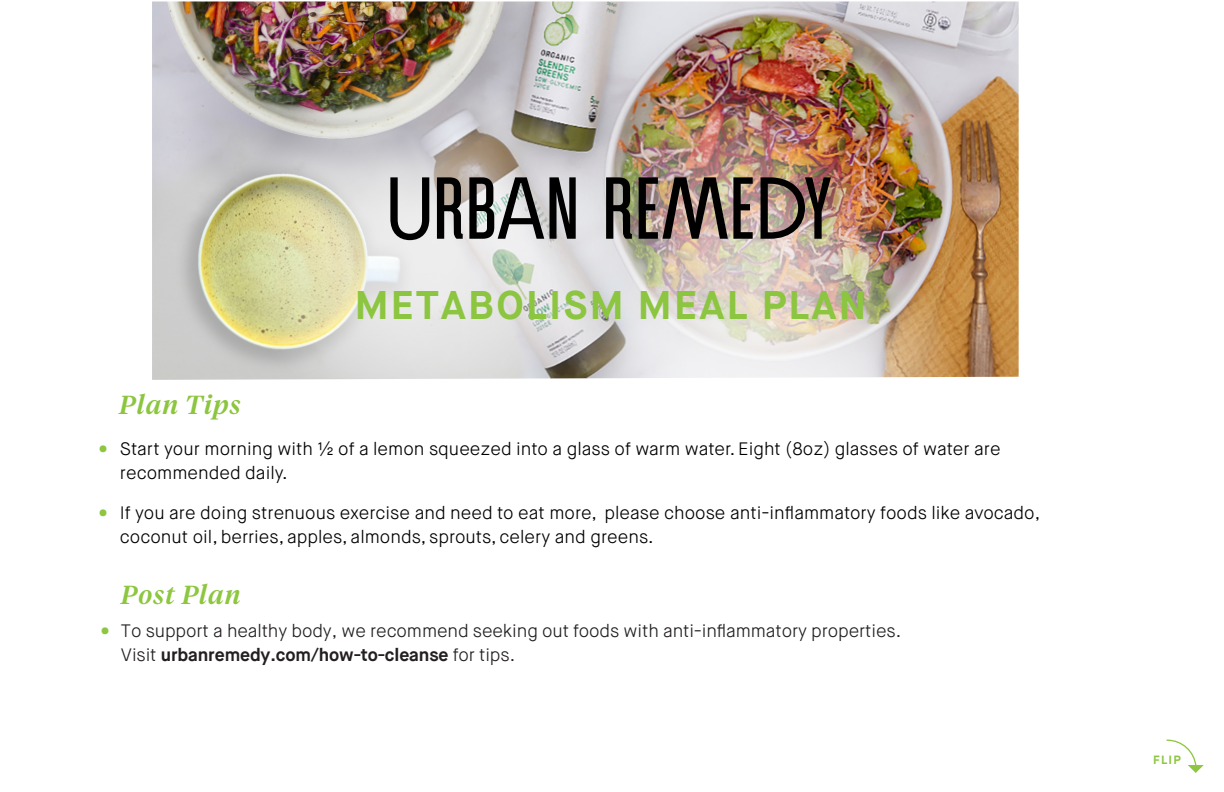
<style>
.page{position:relative;width:1224px;height:792px;background:#fff}
.page>*{position:absolute;margin:0;border:0;box-sizing:border-box;transform-origin:0 0}
.t1{font:700 40px "Maison Neue";letter-spacing:.055em;color:#8cc53f}
.t2{font:700 28px "Maison Neue";color:#8dc63f}
.t3{font:italic 500 26px "Tiempos Headline";letter-spacing:.045em;color:#8cc53f}
.t4{font:italic 500 26px "Tiempos Headline";letter-spacing:.045em;color:#8dc63f}
.t5{font:300 18px/24px "Maison Neue";color:#000}
.t6{font:300 18px/24px "Maison Neue";letter-spacing:-.01em;color:#231f20}
.t7{font:700 12px "Maison Neue";color:#8dc63f}
.s1{font-weight:700}
</style>
<div class="page">
<img style="left:152px;top:1px;width:867px;height:379px">
<img style="left:232px;top:58px;width:382px;height:387px;border-radius:50%">
<img style="left:531px;top:69px;width:382px;height:387px;border-radius:50%">
<img style="left:584px;top:191px;width:382px;height:387px;border-radius:50%">
<svg style="left:390px;top:177px;width:39px;height:63px;background:#8c8c8d"></svg>
<svg style="left:437px;top:177px;width:26px;height:62px;background:#54514e"></svg>
<svg style="left:469px;top:177px;width:107px;height:62px;background:#737374"></svg>
<svg style="left:606px;top:177px;width:26px;height:62px;background:#474740"></svg>
<img style="left:639px;top:177px;width:114px;height:62px">
<img style="left:761px;top:177px;width:70px;height:62px">
<svg style="left:1166px;top:739px;width:38px;height:34px"></svg>
<h1 class="t1" style="left:355px;top:279px;width:513px">METABOLISM MEAL PLAN</h1>
<h2 class="t2" style="left:99px;top:431px;width:11px">•</h2>
<h2 class="t2" style="left:99px;top:495px;width:11px">•</h2>
<h3 class="t3" style="left:119px;top:387px;width:123px">Plan Tips</h3>
<p class="t5" style="left:120px;top:437px;width:882px">Start your morning with ½ of a lemon squeezed into a glass of warm water. Eight (8oz) glasses of water are recommended daily.</p>
<p class="t5" style="left:120px;top:501px;width:922px">If you are doing strenuous exercise and need to eat more, please choose anti-inflammatory foods like avocado, coconut oil, berries, apples, almonds, sprouts, celery and greens.</p>
<h2 class="t2" style="left:101px;top:613px;width:11px">•</h2>
<h3 class="t4" style="left:121px;top:577px;width:121px">Post Plan</h3>
<p class="t6" style="left:121px;top:619px;width:782px">To support a healthy body, we recommend seeking out foods with anti-inflammatory properties.<br>Visit <span class="s1">urbanremedy.com/how-to-cleanse</span> for tips.</p>
<p class="t7" style="left:1153px;top:752px;width:29px">FLIP</p>
</div>
